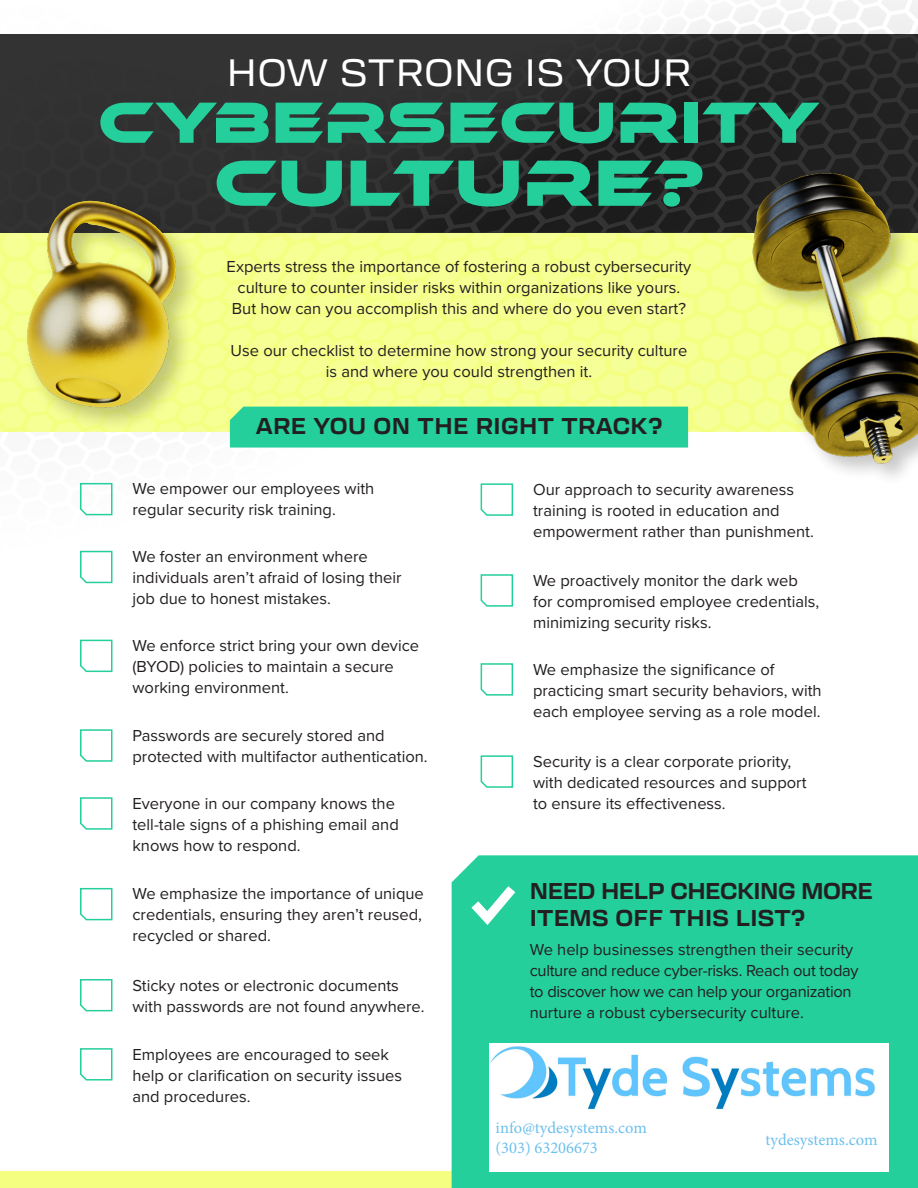
<style>
.page{position:relative;width:918px;height:1188px;background:#fff}
.page>*{position:absolute;margin:0;border:0;box-sizing:border-box;transform-origin:0 0}
.t1{font:700 67.5px "Ethnocentric Rg";letter-spacing:.01em;color:#24cf9b}
.t2{font:700 60px "Ethnocentric Rg";letter-spacing:.01em;color:#24cf9b}
.t3{font:37.5px "Transducer";letter-spacing:.02em;color:#fff}
.t4{font:700 22.5px/27px "Transducer";letter-spacing:-.02em;color:#231f20}
.t5{font:700 22.5px "Transducer";letter-spacing:.01em;color:#231f20}
.t6{font:16.5px/21px "Proxima Nova";color:#231f20}
.t7{font:16.5px/21px "Proxima Nova";letter-spacing:-.02em;color:#231f20}
.t8{font:16.5px/19.8px "Minion Pro";color:#6dc0ec}
</style>
<div class="page">
<div style="left:0;top:1172px;width:918px;height:16px;background:#f4ff81"></div>
<svg style="left:211px;top:233px;width:472px;height:160px;fill:#f5ff93"></svg>
<svg style="left:211px;top:393px;width:505px;height:55px;fill:#f5ff95"></svg>
<img style="left:683px;top:233px;width:33px;height:28px">
<img style="left:611px;top:233px;width:24px;height:28px">
<img style="left:513px;top:233px;width:37px;height:37px">
<img style="left:284px;top:233px;width:96px;height:35px">
<img style="left:0;top:233px;width:4px;height:28px">
<img style="left:635px;top:233px;width:35px;height:25px">
<img style="left:598px;top:233px;width:13px;height:28px">
<img style="left:550px;top:233px;width:36px;height:27px">
<img style="left:489px;top:233px;width:25px;height:25px">
<img style="left:405px;top:233px;width:72px;height:28px">
<img style="left:222px;top:233px;width:62px;height:28px">
<img style="left:202px;top:233px;width:9px;height:19px">
<img style="left:674px;top:233px;width:10px;height:15px">
<img style="left:586px;top:233px;width:13px;height:15px">
<img style="left:477px;top:233px;width:13px;height:15px">
<img style="left:380px;top:233px;width:25px;height:18px">
<img style="left:210px;top:233px;width:13px;height:15px">
<img style="left:211px;top:261px;width:97px;height:105px">
<img style="left:0;top:261px;width:23px;height:171px">
<img style="left:307px;top:268px;width:24px;height:139px">
<img style="left:201px;top:252px;width:10px;height:180px">
<img style="left:331px;top:268px;width:25px;height:139px">
<img style="left:356px;top:261px;width:24px;height:146px">
<img style="left:380px;top:251px;width:49px;height:156px">
<img style="left:683px;top:261px;width:33px;height:154px">
<img style="left:429px;top:261px;width:48px;height:146px">
<img style="left:599px;top:261px;width:85px;height:131px">
<img style="left:477px;top:273px;width:97px;height:104px">
<img style="left:574px;top:251px;width:25px;height:142px">
<img style="left:541px;top:261px;width:33px;height:13px">
<img style="left:477px;top:261px;width:49px;height:13px">
<img style="left:636px;top:251px;width:53px;height:11px">
<svg style="left:598px;top:253px;width:6px;height:9px"></svg>
<img style="left:461px;top:250px;width:52px;height:12px">
<svg style="left:429px;top:257px;width:3px;height:5px"></svg>
<svg style="left:377px;top:258px;width:3px;height:4px"></svg>
<img style="left:210px;top:250px;width:44px;height:12px">
<div style="left:230px;top:407px;width:458px;height:41px;background:#24cf9b"></div>
<svg style="left:0;top:73px;width:716px;height:160px;fill:#2b2b2b"></svg>
<div style="left:174px;top:34px;width:364px;height:39px;background:#333"></div>
<img style="left:202px;top:204px;width:33px;height:28px">
<img style="left:283px;top:200px;width:25px;height:32px">
<img style="left:368px;top:195px;width:37px;height:37px">
<img style="left:538px;top:194px;width:97px;height:38px">
<img style="left:0;top:202px;width:4px;height:30px">
<img style="left:248px;top:208px;width:35px;height:24px">
<img style="left:307px;top:202px;width:13px;height:30px">
<img style="left:332px;top:206px;width:36px;height:26px">
<img style="left:404px;top:207px;width:25px;height:25px">
<img style="left:441px;top:202px;width:73px;height:30px">
<img style="left:634px;top:204px;width:62px;height:28px">
<img style="left:707px;top:214px;width:9px;height:18px">
<img style="left:234px;top:217px;width:10px;height:15px">
<img style="left:319px;top:217px;width:13px;height:15px">
<img style="left:428px;top:218px;width:13px;height:14px">
<img style="left:513px;top:214px;width:25px;height:18px">
<img style="left:695px;top:218px;width:13px;height:14px">
<div style="left:0;top:34px;width:101px;height:84px;background:#333"></div>
<img style="left:611px;top:20px;width:96px;height:53px">
<img style="left:720px;top:12px;width:12px;height:94px">
<img style="left:805px;top:1px;width:48px;height:105px">
<img style="left:877px;top:0;width:41px;height:106px">
<div style="left:101px;top:34px;width:24px;height:147px;background:#323232"></div>
<img style="left:587px;top:34px;width:24px;height:164px">
<img style="left:707px;top:14px;width:13px;height:200px">
<img style="left:732px;top:8px;width:73px;height:98px">
<img style="left:853px;top:2px;width:24px;height:104px">
<div style="left:125px;top:34px;width:25px;height:147px;background:#323232"></div>
<img style="left:562px;top:34px;width:25px;height:164px">
<div style="left:150px;top:34px;width:24px;height:147px;background:#323232"></div>
<img style="left:538px;top:34px;width:24px;height:170px">
<div style="left:174px;top:41px;width:25px;height:140px;background:#323232"></div>
<img style="left:489px;top:38px;width:49px;height:153px">
<div style="left:198px;top:51px;width:37px;height:153px;background:#323232"></div>
<img style="left:441px;top:51px;width:48px;height:153px">
<div style="left:234px;top:62px;width:86px;height:127px;background:#323232"></div>
<div style="left:344px;top:62px;width:97px;height:93px;background:#313131"></div>
<div style="left:319px;top:73px;width:25px;height:141px;background:#303030"></div>
<img style="left:0;top:180px;width:65px;height:22px">
<img style="left:65px;top:180px;width:37px;height:1px">
<img style="left:344px;top:192px;width:33px;height:12px">
<img style="left:392px;top:192px;width:49px;height:12px">
<img style="left:229px;top:204px;width:53px;height:11px">
<svg style="left:314px;top:204px;width:6px;height:9px"></svg>
<img style="left:405px;top:204px;width:52px;height:11px">
<svg style="left:486px;top:204px;width:3px;height:4px"></svg>
<img style="left:664px;top:204px;width:44px;height:12px">
<img style="left:817px;top:0;width:35px;height:1px">
<img style="left:768px;top:0;width:49px;height:11px">
<img style="left:865px;top:0;width:21px;height:5px">
<svg style="left:857px;top:0;width:8px;height:5px"></svg>
<svg style="left:80px;top:482px;width:33px;height:34px"></svg>
<svg style="left:80px;top:550px;width:33px;height:34px"></svg>
<svg style="left:80px;top:639px;width:33px;height:34px"></svg>
<svg style="left:80px;top:729px;width:33px;height:33px"></svg>
<svg style="left:80px;top:797px;width:33px;height:33px"></svg>
<svg style="left:80px;top:979px;width:33px;height:33px"></svg>
<div style="left:452px;top:855px;width:466px;height:333px;background:#24cf9b"></div>
<svg style="left:80px;top:1048px;width:33px;height:33px"></svg>
<svg style="left:480px;top:483px;width:34px;height:33px"></svg>
<svg style="left:480px;top:574px;width:34px;height:33px"></svg>
<svg style="left:480px;top:663px;width:34px;height:33px"></svg>
<svg style="left:80px;top:887px;width:33px;height:34px"></svg>
<svg style="left:480px;top:755px;width:34px;height:33px"></svg>
<div style="left:23px;top:197px;width:178px;height:235px;background:#231f20;opacity:.25"></div>
<img style="left:4px;top:181px;width:198px;height:245px">
<img style="left:716px;top:106px;width:202px;height:371px">
<svg style="left:471px;top:886px;width:44px;height:39px"></svg>
<div style="left:489px;top:1043px;width:400px;height:129px;background:#fff"></div>
<img style="left:490px;top:1046px;width:385px;height:64px">
<p class="t3" style="left:227px;top:46px;width:466px">HOW STRONG IS YOUR</p>
<p class="t2" style="left:98px;top:86px;width:724px">CYBERSECURITY</p>
<p class="t1" style="left:214px;top:142px;width:492px">CULTURE?</p>
<p class="t6" style="left:227px;top:255px;width:466px;text-align:center">Experts stress the importance of fostering a robust cybersecurity culture to counter insider risks within organizations like yours.<br>But how can you accomplish this and where do you even start?</p>
<p class="t6" style="left:231px;top:339px;width:458px;text-align:center">Use our checklist to determine how strong your security culture is and where you could strengthen it.</p>
<p class="t5" style="left:256px;top:410px;width:408px">ARE YOU ON THE RIGHT TRACK?</p>
<p class="t6" style="left:132px;top:478px;width:243px">We empower our employees with regular security risk training.</p>
<p class="t6" style="left:132px;top:546px;width:271px">We foster an environment where individuals aren’t afraid of losing their job due to honest mistakes.</p>
<p class="t6" style="left:132px;top:634px;width:288px">We enforce strict bring your own device (BYOD) policies to maintain a secure working environment.</p>
<p class="t6" style="left:132px;top:724px;width:297px">Passwords are securely stored and protected with multifactor authentication.</p>
<p class="t6" style="left:132px;top:792px;width:268px">Everyone in our company knows the tell-tale signs of a phishing email and knows how to respond.</p>
<p class="t6" style="left:132px;top:883px;width:293px;text-align:justify">We emphasize the importance of unique credentials, ensuring they aren’t reused, recycled or shared.</p>
<p class="t6" style="left:132px;top:974px;width:294px">Sticky notes or electronic documents with passwords are not found anywhere.</p>
<p class="t6" style="left:132px;top:1043px;width:271px">Employees are encouraged to seek help or clarification on security issues and procedures.</p>
<p class="t6" style="left:533px;top:478px;width:282px">Our approach to security awareness training is rooted in education and empowerment rather than punishment.</p>
<p class="t6" style="left:533px;top:569px;width:288px">We proactively monitor the dark web for compromised employee credentials, minimizing security risks.</p>
<p class="t6" style="left:533px;top:658px;width:290px">We emphasize the significance of practicing smart security behaviors, with each employee serving as a role model.</p>
<p class="t6" style="left:533px;top:750px;width:275px">Security is a clear corporate priority, with dedicated resources and support to ensure its effectiveness.</p>
<p class="t4" style="left:530px;top:877px;width:344px">NEED HELP CHECKING MORE<br>ITEMS OFF THIS LIST?</p>
<p class="t7" style="left:530px;top:938px;width:330px">We help businesses strengthen their security culture and reduce cyber-risks. Reach out today to discover how we can help your organization nurture a robust cybersecurity culture.</p>
<p class="t8" style="left:496px;top:1118px;width:153px">info@tydesystems.com (303) 63206673</p>
<p class="t8" style="left:765px;top:1129px;width:114px">tydesystems.com</p>
</div>
